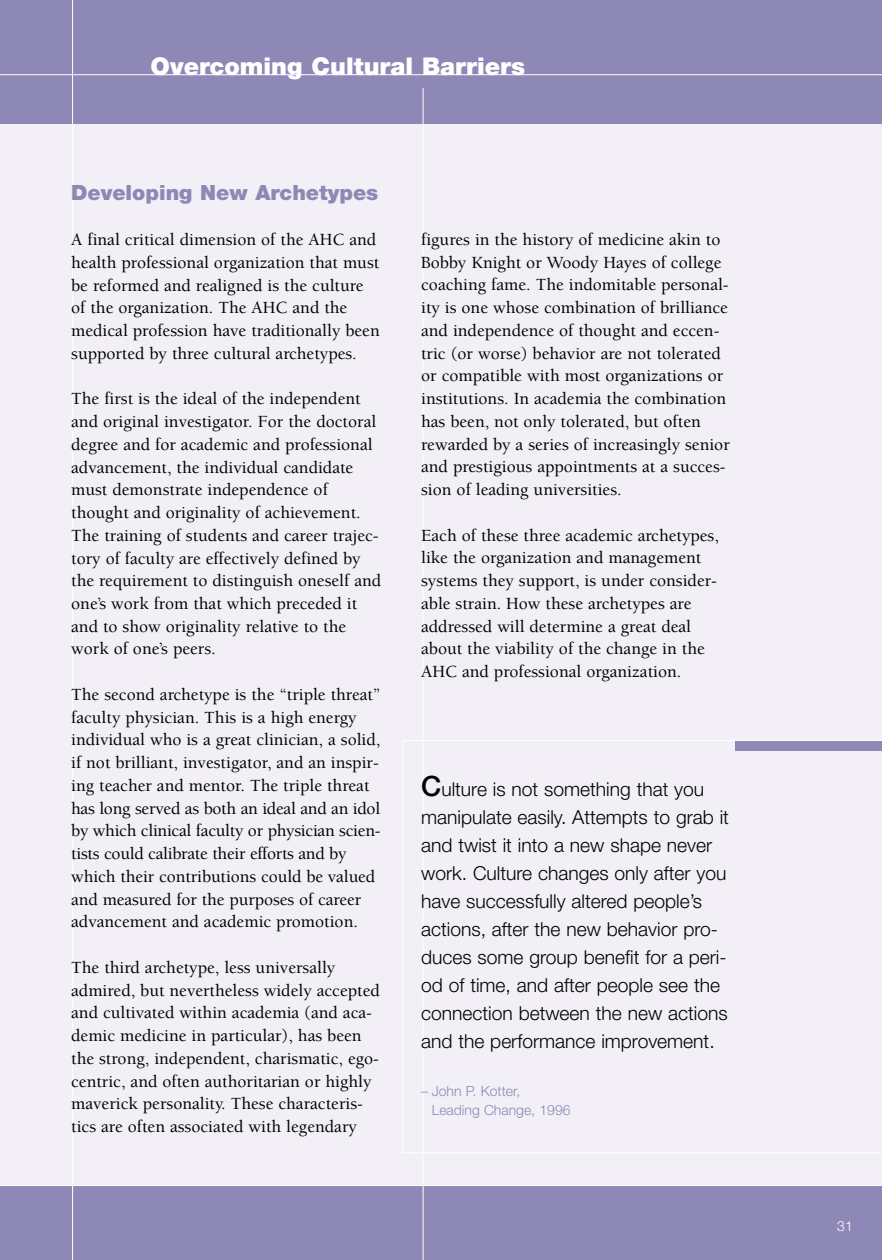
<style>
.page{position:relative;width:882px;height:1260px;background:#f2f0f6}
.page>*{position:absolute;margin:0;border:0;box-sizing:border-box;transform-origin:0 0}
.t1{font:900 24.5px "Helvetica Neue";color:#fff}
.t2{font:900 21px "Helvetica Neue";color:#8e88b6}
.t3{font:300 19.25px/28px "Helvetica Neue";color:#000}
.t4{font:500 17.5px/22.8px "Berkeley";color:#000}
.t5{font:300 14px/19.2px "Helvetica Neue";color:#8e88b6}
.t6{font:300 14px "Helvetica Neue";color:#fff}
.s1{font-weight:500;font-size:28px}
</style>
<div class="page">
<div style="left:0;top:0;width:882px;height:124px;background:#8e88b6"></div>
<div style="left:0;top:1186px;width:882px;height:74px;background:#8e88b6"></div>
<hr style="left:0;top:1185px;width:882px;height:1px;background:#fff">
<hr style="left:0;top:74px;width:882px;height:1px;background:#fff">
<hr style="left:72px;top:0;width:1px;height:1260px;background:#fff">
<hr style="left:423px;top:88px;width:1px;height:1172px;background:#fff">
<svg style="left:403px;top:740px;width:479px;height:413px"></svg>
<h1 class="t1" style="left:151px;top:57px;width:376px">Overcoming Cultural Barriers</h1>
<p class="t2" style="left:71px;top:185px;width:309px">Developing New Archetypes</p>
<p class="t4" style="left:71px;top:230px;width:310px">A final critical dimension of the AHC and health professional organization that must be reformed and realigned is the culture of the organization. The AHC and the medical profession have traditionally been supported by three cultural archetypes.</p>
<p class="t4" style="left:71px;top:389px;width:312px">The first is the ideal of the independent and original investigator. For the doctoral degree and for academic and professional advancement, the individual candidate must demonstrate independence of thought and originality of achievement.<br>The training of students and career trajec&shy;tory of faculty are effectively defined by the requirement to distinguish oneself and one’s work from that which preceded it and to show originality relative to the work of one’s peers.</p>
<p class="t4" style="left:71px;top:685px;width:311px">The second archetype is the “triple threat” faculty physician. This is a high energy individual who is a great clinician, a solid, if not brilliant, investigator, and an inspir&shy;ing teacher and mentor. The triple threat has long served as both an ideal and an idol by which clinical faculty or physician scien&shy;tists could calibrate their efforts and by which their contributions could be valued and measured for the purposes of career advancement and academic promotion.</p>
<p class="t4" style="left:71px;top:958px;width:310px">The third archetype, less universally admired, but nevertheless widely accepted and cultivated within academia (and aca&shy;demic medicine in particular), has been the strong, independent, charismatic, ego&shy;centric, and often authoritarian or highly maverick personality. These characteris&shy;tics are often associated with legendary</p>
<p class="t4" style="left:421px;top:230px;width:310px">figures in the history of medicine akin to Bobby Knight or Woody Hayes of college coaching fame. The indomitable personal&shy;ity is one whose combination of brilliance and independence of thought and eccen&shy;tric (or worse) behavior are not tolerated or compatible with most organizations or institutions. In academia the combination has been, not only tolerated, but often rewarded by a series of increasingly senior and prestigious appointments at a succes&shy;sion of leading universities.</p>
<p class="t4" style="left:421px;top:525px;width:299px">Each of these three academic archetypes, like the organization and management systems they support, is under consider&shy;able strain. How these archetypes are addressed will determine a great deal about the viability of the change in the AHC and professional organization.</p>
<p class="t3" style="left:421px;top:777px;width:309px"><span class="s1">C</span>ulture is not something that you manipulate easily. Attempts to grab it and twist it into a new shape never work. Culture changes only after you have successfully altered people’s actions, after the new behavior pro&shy;duces some group benefit for a peri&shy;od of time, and after people see the connection between the new actions and the performance improvement.</p>
<p class="t5" style="left:432px;top:1082px;width:140px;text-indent:-11px">– John P. Kotter,<br>Leading Change, 1996</p>
<p class="t6" style="left:837px;top:1221px;width:17px">31</p>
</div>
